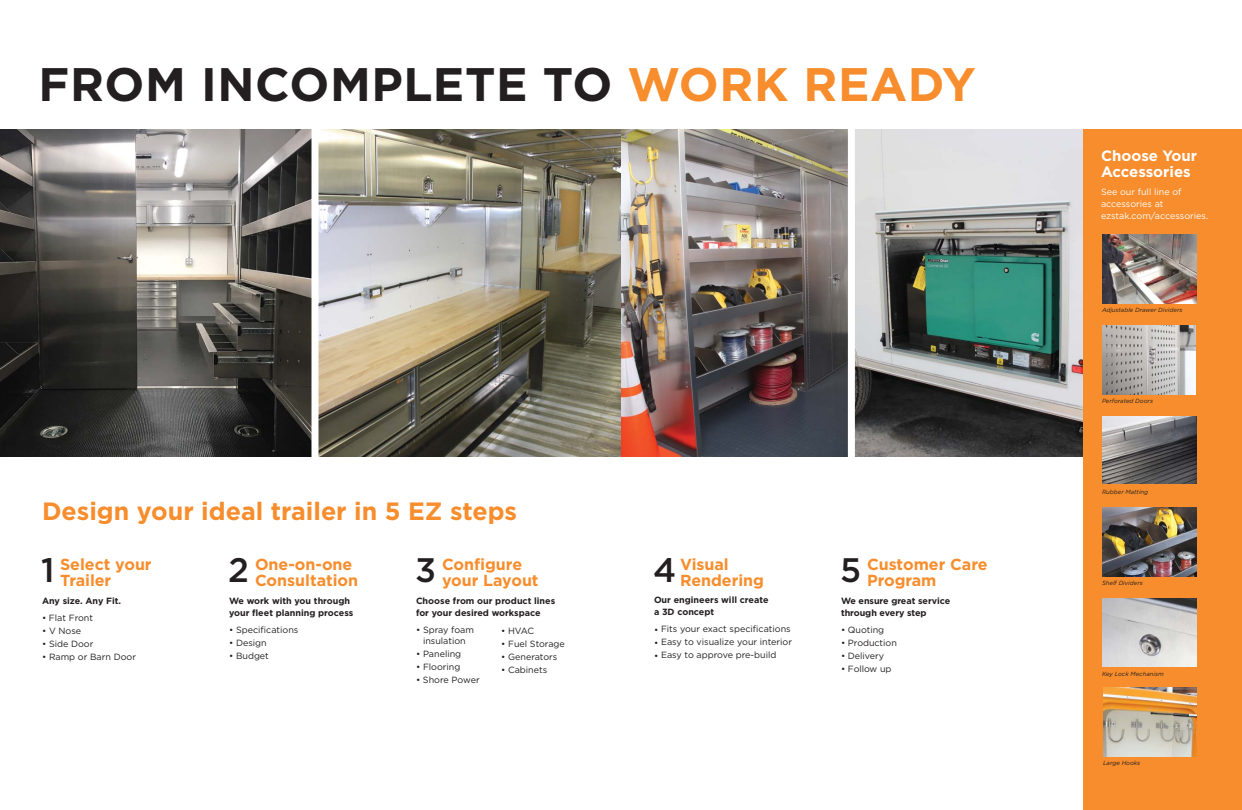
<style>
.page{position:relative;width:1242px;height:810px;background:#fff}
.page>*{position:absolute;margin:0;border:0;box-sizing:border-box;transform-origin:0 0}
.t1{font:700 47px "Gotham";letter-spacing:.01em;color:#231f20}
.t2{font:500 34px "Gotham";color:#231f20}
.t3{font:700 25px "Gotham";color:#f78d2c}
.t4{font:700 16px/16px "Gotham";color:#f78d2c}
.t5{font:700 15px/16px "Gotham";color:#fff}
.t6{font:9px/11px "Gotham";color:#231f20;text-align:center}
.t7{font:700 9px/12px "Gotham";color:#231f20}
.t8{font:9px/12px "Gotham";color:#fff}
.t9{font:italic 6px "Gotham";color:#231f20}
.s1{color:#f78d2c}
</style>
<div class="page">
<img style="left:0;top:129px;width:1083px;height:328px">
<div style="left:1083px;top:129px;width:159px;height:681px;background:#f78d2c"></div>
<img style="left:1102px;top:235px;width:94px;height:68px">
<img style="left:1102px;top:599px;width:95px;height:68px">
<img style="left:1102px;top:326px;width:94px;height:68px">
<img style="left:1102px;top:417px;width:94px;height:67px">
<img style="left:1102px;top:508px;width:95px;height:68px">
<div style="left:312px;top:126px;width:6px;height:335px;background:#fff"></div>
<div style="left:848px;top:126px;width:7px;height:335px;background:#fff"></div>
<img style="left:1103px;top:688px;width:94px;height:68px">
<h1 class="t1" style="left:39px;top:67px;width:939px">FROM INCOMPLETE TO <span class="s1">WORK READY</span></h1>
<h3 class="t3" style="left:42px;top:502px;width:477px">Design your ideal trailer in 5 EZ steps</h3>
<h3 class="t4" style="left:442px;top:557px;width:98px">Configure your Layout</h3>
<p class="t7" style="left:416px;top:595px;width:141px">Choose from our product lines for your desired workspace</p>
<p class="t6" style="left:416px;top:624px;width:60px">• Spray foam insulation</p>
<p class="t6" style="left:416px;top:648px;width:47px">• Paneling</p>
<p class="t6" style="left:416px;top:661px;width:46px">• Flooring</p>
<p class="t6" style="left:416px;top:674px;width:65px">• Shore Power</p>
<h3 class="t4" style="left:60px;top:557px;width:93px">Select your<br>Trailer</h3>
<p class="t7" style="left:42px;top:595px;width:81px">Any size. Any Fit.</p>
<p class="t6" style="left:42px;top:612px;width:53px">• Flat Front</p>
<p class="t6" style="left:42px;top:625px;width:41px">• V Nose</p>
<p class="t6" style="left:42px;top:638px;width:53px">• Side Door</p>
<p class="t6" style="left:42px;top:651px;width:96px">• Ramp or Barn Door</p>
<h3 class="t4" style="left:680px;top:557px;width:86px">Visual<br>Rendering</h3>
<p class="t7" style="left:654px;top:594px;width:116px">Our engineers will create a 3D concept</p>
<p class="t6" style="left:654px;top:624px;width:138px">• Fits your exact specifications</p>
<p class="t6" style="left:654px;top:637px;width:140px">• Easy to visualize your interior</p>
<p class="t6" style="left:654px;top:650px;width:124px">• Easy to approve pre-build</p>
<h3 class="t4" style="left:255px;top:557px;width:105px">One-on-one<br>Consultation</h3>
<p class="t7" style="left:229px;top:595px;width:126px">We work with you through your fleet planning process</p>
<p class="t6" style="left:229px;top:624px;width:71px">• Specifications</p>
<p class="t6" style="left:229px;top:637px;width:39px">• Design</p>
<p class="t6" style="left:229px;top:650px;width:41px">• Budget</p>
<h3 class="t4" style="left:867px;top:557px;width:122px">Customer Care<br>Program</h3>
<p class="t7" style="left:841px;top:595px;width:111px">We ensure great service through every step</p>
<p class="t6" style="left:841px;top:624px;width:45px">• Quoting</p>
<p class="t6" style="left:841px;top:637px;width:57px">• Production</p>
<p class="t6" style="left:841px;top:650px;width:45px">• Delivery</p>
<p class="t6" style="left:841px;top:663px;width:52px">• Follow up</p>
<h2 class="t2" style="left:228px;top:558px;width:22px">2</h2>
<h2 class="t2" style="left:41px;top:558px;width:15px">1</h2>
<h2 class="t2" style="left:415px;top:558px;width:23px">3</h2>
<h2 class="t2" style="left:653px;top:558px;width:25px">4</h2>
<h2 class="t2" style="left:840px;top:558px;width:23px">5</h2>
<p class="t6" style="left:501px;top:626px;width:35px">• HVAC</p>
<p class="t6" style="left:501px;top:639px;width:65px">• Fuel Storage</p>
<p class="t6" style="left:501px;top:652px;width:58px">• Generators</p>
<p class="t6" style="left:501px;top:665px;width:48px">• Cabinets</p>
<h3 class="t5" style="left:1101px;top:148px;width:98px">Choose Your<br>Accessories</h3>
<p class="t8" style="left:1101px;top:186px;width:109px">See our full line of accessories at ezstak.com/accessories.</p>
<p class="t9" style="left:1102px;top:308px;width:82px">Adjustable Drawer Dividers</p>
<p class="t9" style="left:1102px;top:399px;width:52px">Perforated Doors</p>
<p class="t9" style="left:1102px;top:490px;width:48px">Rubber Matting</p>
<p class="t9" style="left:1102px;top:581px;width:42px">Shelf Dividers</p>
<p class="t9" style="left:1102px;top:672px;width:63px">Key Lock Mechanism</p>
<p class="t9" style="left:1103px;top:761px;width:39px">Large Hooks</p>
</div>
